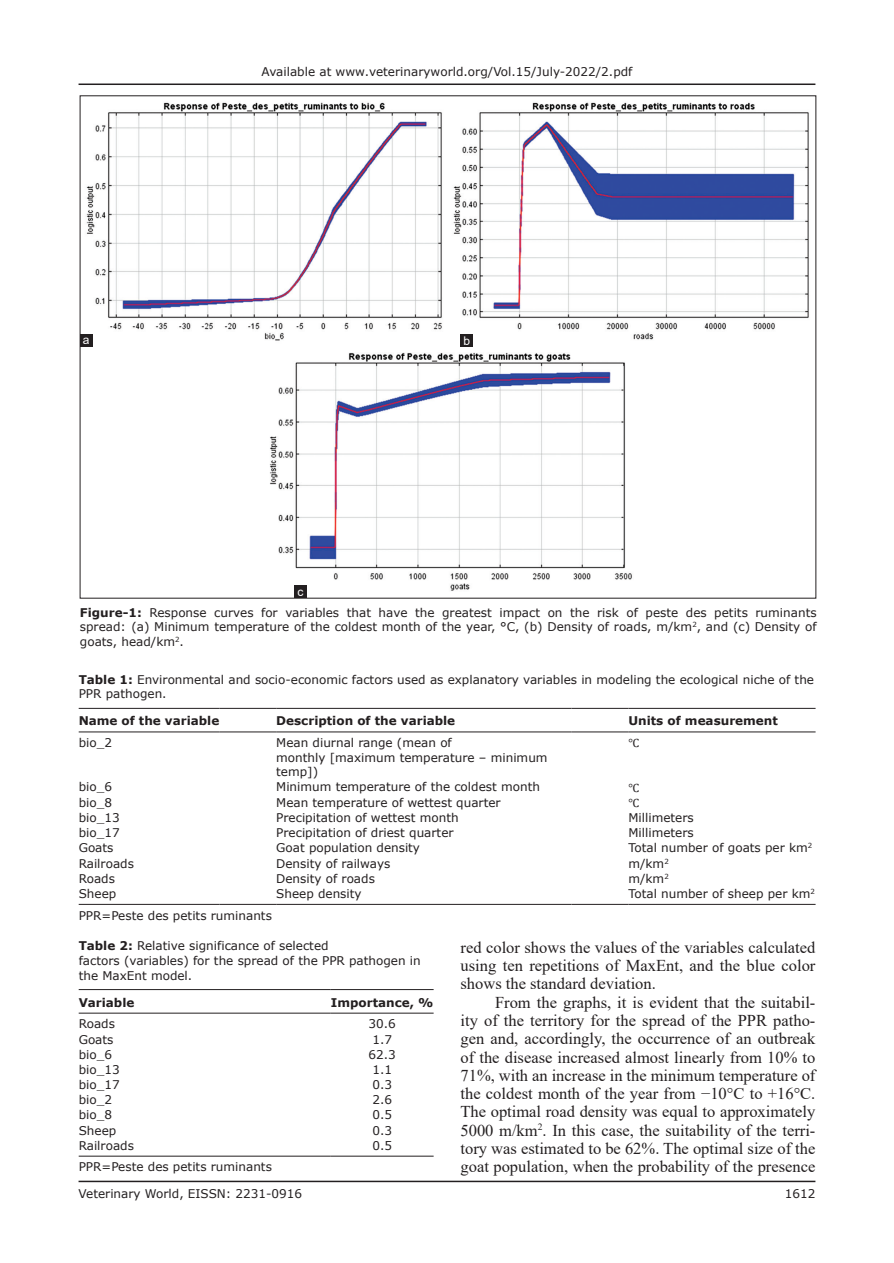
<style>
.page{position:relative;width:894px;height:1263px;background:#fff}
.page>*{position:absolute;margin:0;border:0;box-sizing:border-box;transform-origin:0 0}
.TX{font:16.5px/18.3px "Times New Roman";color:#231f20;text-align:justify}
.TB{font:12px/14.5px "Verdana";color:#231f20}
.FGC{font:12px/14.5px "Verdana";color:#231f20;text-align:justify}
.TT{font:12px/14.5px "Verdana";color:#231f20}
.TCH{font:700 12px "Verdana";color:#231f20}
.TFN{font:12px "Verdana";color:#231f20}
.TBL{font:12px "Verdana";color:#231f20}
.RF{font:12px "Verdana";color:#231f20}
.TB-2{font:12px "Cambria Math";color:#231f20}
.LABEL{font:12px "Arial";color:#fff}
.s1{font-weight:700}
</style>
<div class="page">
<hr style="left:78px;top:1180px;width:737px;height:2px;background:#231f20">
<hr style="left:78px;top:83px;width:737px;height:2px;background:#231f20">
<hr style="left:79px;top:904px;width:140px;height:1px;background:#231f20">
<hr style="left:219px;top:904px;width:57px;height:1px;background:#231f20">
<hr style="left:276px;top:904px;width:295px;height:1px;background:#231f20">
<hr style="left:571px;top:904px;width:57px;height:1px;background:#231f20">
<hr style="left:628px;top:904px;width:187px;height:1px;background:#231f20">
<hr style="left:79px;top:708px;width:140px;height:1px;background:#231f20">
<hr style="left:219px;top:708px;width:57px;height:1px;background:#231f20">
<hr style="left:276px;top:708px;width:295px;height:1px;background:#231f20">
<hr style="left:571px;top:708px;width:57px;height:1px;background:#231f20">
<hr style="left:628px;top:708px;width:187px;height:1px;background:#231f20">
<hr style="left:79px;top:731px;width:140px;height:1px;background:#231f20">
<hr style="left:219px;top:731px;width:57px;height:1px;background:#231f20">
<hr style="left:276px;top:731px;width:295px;height:1px;background:#231f20">
<hr style="left:571px;top:731px;width:57px;height:1px;background:#231f20">
<hr style="left:628px;top:731px;width:187px;height:1px;background:#231f20">
<hr style="left:79px;top:1155px;width:56px;height:1px;background:#231f20">
<hr style="left:135px;top:1155px;width:195px;height:1px;background:#231f20">
<hr style="left:330px;top:1155px;width:103px;height:1px;background:#231f20">
<hr style="left:79px;top:989px;width:56px;height:1px;background:#231f20">
<hr style="left:135px;top:989px;width:195px;height:1px;background:#231f20">
<hr style="left:330px;top:989px;width:103px;height:1px;background:#231f20">
<hr style="left:79px;top:1012px;width:56px;height:1px;background:#231f20">
<hr style="left:135px;top:1012px;width:195px;height:1px;background:#231f20">
<hr style="left:330px;top:1012px;width:103px;height:1px;background:#231f20">
<img style="left:86px;top:102px;width:723px;height:489px">
<div style="left:294px;top:585px;width:13px;height:13px;background:#231f20"></div>
<div style="left:460px;top:334px;width:13px;height:13px;background:#231f20"></div>
<div style="left:80px;top:334px;width:13px;height:13px;background:#231f20"></div>
<p class="FGC" style="left:261px;top:64px;width:372px">Available at www.veterinaryworld.org/Vol.15/July-2022/2.pdf</p>
<p class="LABEL" style="left:83px;top:331px;width:8px">a</p>
<p class="LABEL" style="left:463px;top:332px;width:8px">b</p>
<p class="LABEL" style="left:297px;top:584px;width:7px">c</p>
<p class="FGC" style="left:80px;top:605px;width:738px"><span class="s1">Figure-1:</span> Response curves for variables that have the greatest impact on the risk of peste des petits ruminants spread: (a) Minimum temperature of the coldest month of the year, °C, (b) Density of roads, m/km<sup>2</sup>, and (c) Density of goats, head/km<sup>2</sup>.</p>
<p class="TT" style="left:79px;top:672px;width:736px"><span class="s1">Table 1:</span> Environmental and socio‑economic factors used as explanatory variables in modeling the ecological niche of the<br>PPR pathogen.</p>
<p class="TCH" style="left:79px;top:712px;width:142px">Name of the variable</p>
<p class="TCH" style="left:276px;top:712px;width:180px">Description of the variable</p>
<p class="TCH" style="left:628px;top:712px;width:151px">Units of measurement</p>
<p class="TB" style="left:79px;top:735px;width:35px">bio_2</p>
<p class="TB" style="left:276px;top:735px;width:273px">Mean diurnal range (mean of<br>monthly [maximum temperature – minimum temp])</p>
<p class="TB-2" style="left:628px;top:736px;width:12px">℃</p>
<p class="TB" style="left:79px;top:779px;width:35px">bio_6</p>
<p class="TB" style="left:276px;top:779px;width:265px">Minimum temperature of the coldest month</p>
<p class="TB-2" style="left:628px;top:780px;width:12px">℃</p>
<p class="TB" style="left:79px;top:795px;width:35px">bio_8</p>
<p class="TB" style="left:276px;top:795px;width:226px">Mean temperature of wettest quarter</p>
<p class="TB-2" style="left:628px;top:795px;width:12px">℃</p>
<p class="TB" style="left:79px;top:810px;width:42px">bio_13</p>
<p class="TB" style="left:276px;top:810px;width:184px">Precipitation of wettest month</p>
<p class="TB" style="left:628px;top:810px;width:67px">Millimeters</p>
<p class="TB" style="left:79px;top:825px;width:42px">bio_17</p>
<p class="TB" style="left:276px;top:825px;width:179px">Precipitation of driest quarter</p>
<p class="TB" style="left:628px;top:825px;width:67px">Millimeters</p>
<p class="TB" style="left:79px;top:840px;width:36px">Goats</p>
<p class="TB" style="left:276px;top:840px;width:145px">Goat population density</p>
<p class="TB" style="left:628px;top:840px;width:185px">Total number of goats per km<sup>2</sup></p>
<p class="TB" style="left:79px;top:856px;width:57px">Railroads</p>
<p class="TB" style="left:276px;top:856px;width:116px">Density of railways</p>
<p class="TB" style="left:628px;top:856px;width:42px">m/km<sup>2</sup></p>
<p class="TB" style="left:79px;top:871px;width:38px">Roads</p>
<p class="TB" style="left:276px;top:871px;width:100px">Density of roads</p>
<p class="TB" style="left:628px;top:871px;width:42px">m/km<sup>2</sup></p>
<p class="TBL" style="left:79px;top:885px;width:39px">Sheep</p>
<p class="TBL" style="left:276px;top:885px;width:87px">Sheep density</p>
<p class="TBL" style="left:628px;top:885px;width:188px">Total number of sheep per km<sup>2</sup></p>
<p class="TFN" style="left:79px;top:907px;width:195px">PPR=Peste des petits ruminants</p>
<p class="TT" style="left:79px;top:938px;width:343px"><span class="s1">Table 2:</span> Relative significance of selected<br>factors (variables) for the spread of the PPR pathogen in the MaxEnt model.</p>
<p class="TCH" style="left:79px;top:993px;width:57px">Variable</p>
<p class="TCH" style="left:330px;top:993px;width:104px">Importance, %</p>
<p class="TB" style="left:79px;top:1016px;width:38px">Roads</p>
<p class="TB" style="left:368px;top:1016px;width:29px">30.6</p>
<p class="TB" style="left:79px;top:1031px;width:36px">Goats</p>
<p class="TB" style="left:372px;top:1031px;width:21px">1.7</p>
<p class="TB" style="left:79px;top:1047px;width:35px">bio_6</p>
<p class="TB" style="left:368px;top:1047px;width:29px">62.3</p>
<p class="TB" style="left:79px;top:1062px;width:42px">bio_13</p>
<p class="TB" style="left:372px;top:1062px;width:21px">1.1</p>
<p class="TB" style="left:79px;top:1077px;width:42px">bio_17</p>
<p class="TB" style="left:372px;top:1077px;width:21px">0.3</p>
<p class="TB" style="left:79px;top:1092px;width:35px">bio_2</p>
<p class="TB" style="left:372px;top:1092px;width:21px">2.6</p>
<p class="TB" style="left:79px;top:1107px;width:35px">bio_8</p>
<p class="TB" style="left:372px;top:1107px;width:21px">0.5</p>
<p class="TB" style="left:79px;top:1122px;width:39px">Sheep</p>
<p class="TB" style="left:372px;top:1122px;width:21px">0.3</p>
<p class="TBL" style="left:79px;top:1137px;width:57px">Railroads</p>
<p class="TBL" style="left:372px;top:1137px;width:21px">0.5</p>
<p class="TFN" style="left:79px;top:1158px;width:195px">PPR=Peste des petits ruminants</p>
<p class="TX" style="left:460px;top:937px;width:356px">red color shows the values of the variables calculated using ten repetitions of MaxEnt, and the blue color shows the standard deviation.</p>
<p class="TX" style="left:460px;top:992px;width:356px;text-indent:34px">From the graphs, it is evident that the suitabil&shy;ity of the territory for the spread of the PPR patho&shy;gen and, accordingly, the occurrence of an outbreak of the disease increased almost linearly from 10% to 71%, with an increase in the minimum temperature of the coldest month of the year from −10°C to +16°C.<br>The optimal road density was equal to approximately 5000 m/km<sup>2</sup>. In this case, the suitability of the terri&shy;tory was estimated to be 62%. The optimal size of the goat population, when the probability of the presence</p>
<p class="RF" style="left:78px;top:1185px;width:225px">Veterinary World, EISSN: 2231-0916</p>
<p class="RF" style="left:784px;top:1185px;width:32px">1612</p>
</div>
